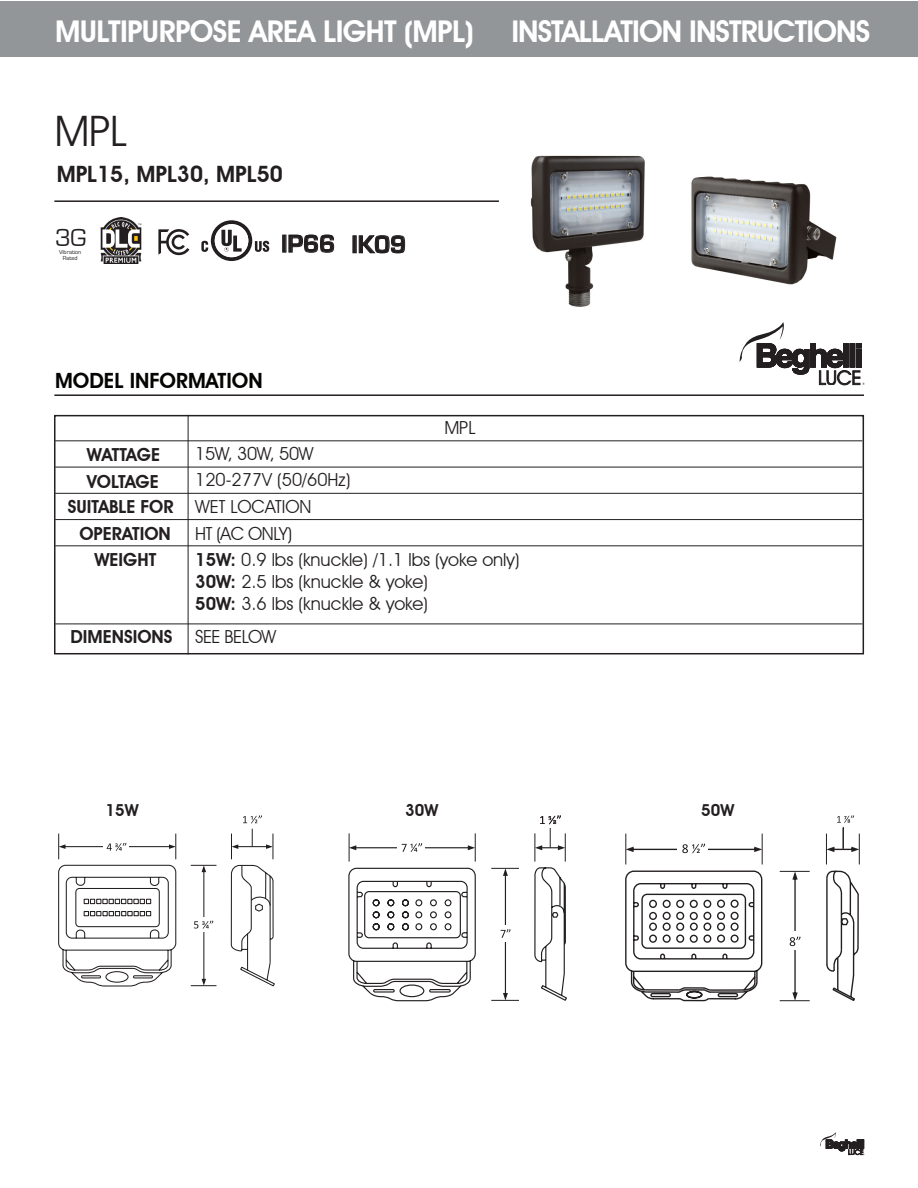
<style>
.page{position:relative;width:918px;height:1188px;background:#fff}
.page>*{position:absolute;margin:0;border:0;box-sizing:border-box;transform-origin:0 0}
.t1{font:42px "Avant Garde IT Cby BT";color:#231f20}
.t2{font:600 30px "Avant Garde IT Cby BT";letter-spacing:-.03em;color:#fff}
.t3{font:700 25.5px "Eurostile";color:#231f20}
.t4{font:25.5px "Eurostile";color:#231f20}
.t5{font:600 22.5px "Avant Garde IT Cby BT";color:#231f20}
.t6{font:600 21px "Avant Garde IT Cby BT";color:#040503}
.t7{font:18px "Avant Garde IT Cby BT";color:#231f20}
.t8{font:600 18px "Avant Garde IT Cby BT";color:#231f20}
.t9{font:600 18px "Avant Garde IT Cby BT";letter-spacing:-.02em;color:#231f20}
.t10{font:18px "Avant Garde IT Cby BT";letter-spacing:-.02em;color:#231f20}
.t11{font:18px "Avant Garde IT Cby BT";letter-spacing:-.03em;color:#231f20}
.t12{font:600 16.5px "Avant Garde IT Cby BT";color:#231f20}
.t13{font:6px "Eurostile";color:#231f20}
.s1{font-weight:600}
</style>
<div class="page">
<div style="left:1px;top:1px;width:917px;height:55px;background:#939698"></div>
<hr style="left:54px;top:394px;width:810px;height:2px;background:#231f20">
<hr style="left:54px;top:200px;width:445px;height:2px;background:#231f20">
<div style="left:54px;top:415px;width:810px;height:239px;border:2px solid #231f20"></div>
<hr style="left:55px;top:440px;width:807px;height:1px;background:#231f20">
<hr style="left:55px;top:467px;width:807px;height:1px;background:#231f20">
<hr style="left:55px;top:493px;width:807px;height:1px;background:#231f20">
<hr style="left:55px;top:519px;width:807px;height:1px;background:#231f20">
<hr style="left:55px;top:624px;width:807px;height:1px;background:#231f20">
<hr style="left:55px;top:545px;width:807px;height:1px;background:#231f20">
<svg style="left:740px;top:322px;width:125px;height:63px"></svg>
<svg style="left:820px;top:1132px;width:45px;height:23px"></svg>
<hr style="left:188px;top:415px;width:1px;height:239px;background:#231f20">
<div style="left:282px;top:235px;width:4px;height:17px;border:1px solid #231f20"></div>
<svg style="left:288px;top:234px;width:46px;height:19px"></svg>
<svg style="left:201px;top:220px;width:68px;height:41px"></svg>
<div style="left:353px;top:235px;width:4px;height:18px;border:1px solid #231f20"></div>
<svg style="left:359px;top:235px;width:46px;height:19px"></svg>
<svg style="left:158px;top:229px;width:31px;height:26px"></svg>
<img style="left:100px;top:218px;width:42px;height:46px">
<hr style="left:859px;top:834px;width:1px;height:30px;background:#231f20">
<hr style="left:826px;top:834px;width:1px;height:30px;background:#231f20">
<hr style="left:762px;top:834px;width:1px;height:30px;background:#231f20">
<hr style="left:626px;top:834px;width:1px;height:30px;background:#231f20">
<svg style="left:626px;top:844px;width:136px;height:9px"></svg>
<svg style="left:826px;top:815px;width:33px;height:37px"></svg>
<svg style="left:625px;top:870px;width:234px;height:132px"></svg>
<svg style="left:348px;top:815px;width:219px;height:187px"></svg>
<svg style="left:243px;top:815px;width:19px;height:8px"></svg>
<svg style="left:58px;top:829px;width:217px;height:158px"></svg>
<img style="left:530px;top:155px;width:115px;height:152px">
<img style="left:691px;top:176px;width:146px;height:109px">
<p class="t2" style="left:55px;top:14px;width:420px">MULTIPURPOSE AREA LIGHT (MPL)</p>
<p class="t2" style="left:511px;top:14px;width:360px">INSTALLATION INSTRUCTIONS</p>
<p class="t1" style="left:54px;top:106px;width:75px">MPL</p>
<p class="t5" style="left:57px;top:160px;width:228px">MPL15, MPL30, MPL50</p>
<p class="t4" style="left:55px;top:224px;width:33px">3G</p>
<p class="t13" style="left:59px;top:248px;width:24px">Vibration</p>
<p class="t13" style="left:63px;top:254px;width:16px">Rated</p>
<p class="t3" style="left:281px;top:230px;width:55px">IP66</p>
<p class="t3" style="left:352px;top:231px;width:56px">IK09</p>
<p class="t6" style="left:55px;top:368px;width:209px">MODEL INFORMATION</p>
<p class="t9" style="left:87px;top:444px;width:75px">WATTAGE</p>
<p class="t10" style="left:195px;top:443px;width:120px">15W, 30W, 50W</p>
<p class="t7" style="left:444px;top:417px;width:33px">MPL</p>
<p class="t9" style="left:87px;top:471px;width:73px">VOLTAGE</p>
<p class="t8" style="left:68px;top:496px;width:107px">SUITABLE FOR</p>
<p class="t8" style="left:79px;top:523px;width:93px">OPERATION</p>
<p class="t8" style="left:94px;top:549px;width:63px">WEIGHT</p>
<p class="t8" style="left:71px;top:626px;width:103px">DIMENSIONS</p>
<p class="t7" style="left:195px;top:469px;width:157px">120-277V (50/60Hz)</p>
<p class="t7" style="left:195px;top:496px;width:118px">WET LOCATION</p>
<p class="t7" style="left:195px;top:523px;width:98px">HT (AC ONLY)</p>
<p class="t7" style="left:195px;top:549px;width:326px"><span class="s1">15W:</span> 0.9 lbs (knuckle) /1.1 lbs (yoke only)</p>
<p class="t7" style="left:195px;top:571px;width:234px"><span class="s1">30W:</span> 2.5 lbs (knuckle &amp; yoke)</p>
<p class="t7" style="left:195px;top:592px;width:234px"><span class="s1">50W:</span> 3.6 lbs (knuckle &amp; yoke)</p>
<p class="t11" style="left:195px;top:626px;width:82px">SEE BELOW</p>
<p class="t12" style="left:106px;top:800px;width:35px">15W</p>
<p class="t12" style="left:405px;top:800px;width:35px">30W</p>
<p class="t12" style="left:701px;top:800px;width:35px">50W</p>
</div>
